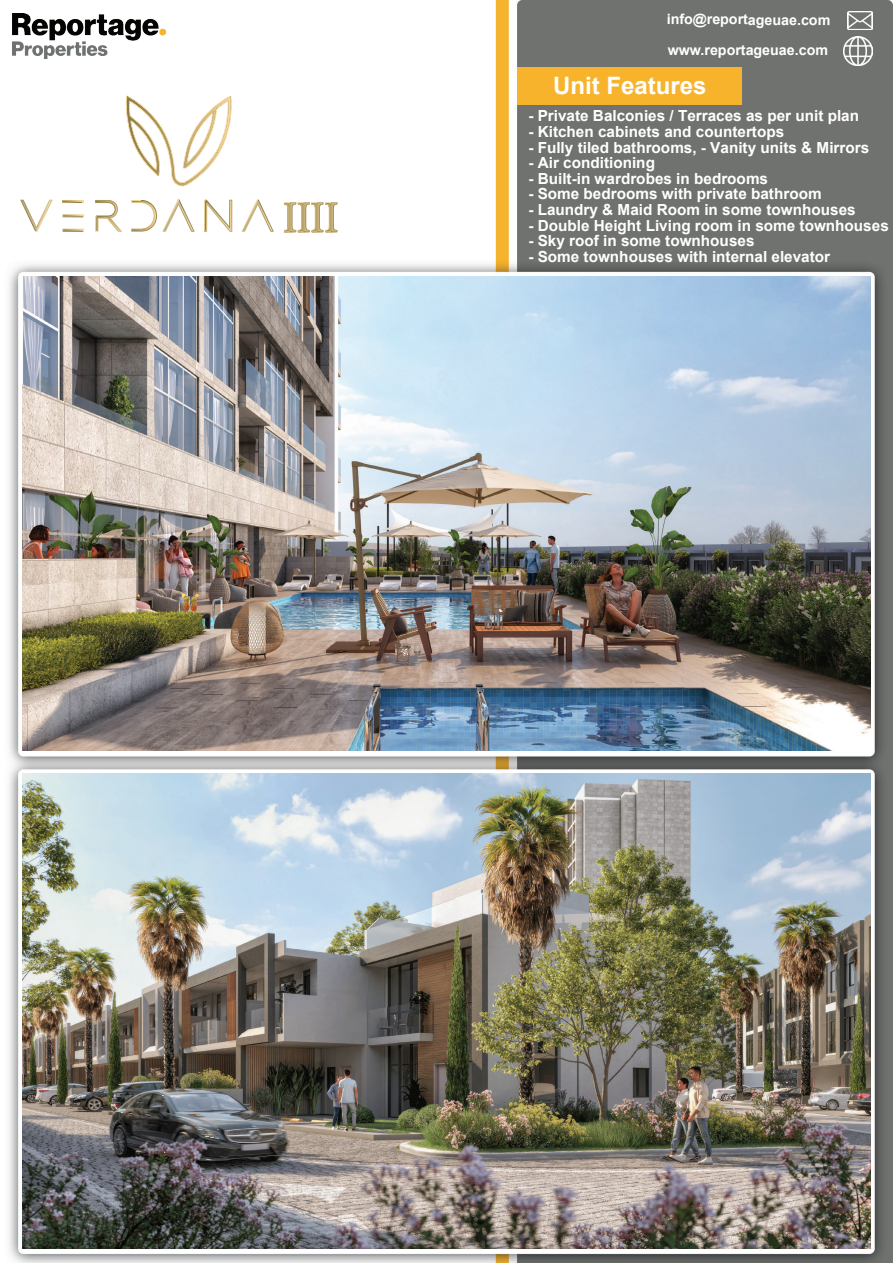
<style>
.page{position:relative;width:893px;height:1263px;background:#fff}
.page>*{position:absolute;margin:0;border:0;box-sizing:border-box;transform-origin:0 0}
.t1{font:700 24px "Arial";color:#fff}
.t2{font:700 15.3px "Arial";color:#fff}
.t3{font:700 14.25px/30.5px "Arial";color:#fff}
</style>
<div class="page">
<img style="left:9px;top:0;width:884px;height:1263px">
<img style="left:12px;top:14px;width:154px;height:44px">
<img style="left:847px;top:11px;width:25px;height:19px">
<img style="left:843px;top:36px;width:29px;height:29px">
<div style="left:517px;top:67px;width:224px;height:37px;background:#f7b32c"></div>
<img style="left:23px;top:276px;width:847px;height:474px">
<img style="left:23px;top:774px;width:847px;height:474px">
<hr style="left:126px;top:96px;width:1px;height:91px;background:#8a7c46">
<hr style="left:127px;top:96px;width:1px;height:91px;background:#8a7e48">
<hr style="left:128px;top:96px;width:1px;height:91px;background:#8b7e48">
<hr style="left:129px;top:96px;width:1px;height:91px;background:#8b7f49">
<hr style="left:130px;top:96px;width:1px;height:91px;background:#8d7f49">
<hr style="left:131px;top:96px;width:1px;height:91px;background:#8e7f4a">
<hr style="left:132px;top:96px;width:1px;height:91px;background:#8f814a">
<hr style="left:133px;top:96px;width:1px;height:91px;background:#90824b">
<hr style="left:134px;top:96px;width:1px;height:91px;background:#91824c">
<hr style="left:135px;top:96px;width:1px;height:91px;background:#91834c">
<hr style="left:136px;top:96px;width:1px;height:91px;background:#92844e">
<hr style="left:137px;top:96px;width:1px;height:91px;background:#92844f">
<hr style="left:138px;top:96px;width:1px;height:91px;background:#94854f">
<hr style="left:139px;top:96px;width:1px;height:91px;background:#95864f">
<hr style="left:140px;top:96px;width:1px;height:91px;background:#968750">
<hr style="left:141px;top:96px;width:1px;height:91px;background:#978852">
<hr style="left:142px;top:96px;width:1px;height:91px;background:#988852">
<hr style="left:143px;top:96px;width:1px;height:91px;background:#998953">
<hr style="left:144px;top:96px;width:1px;height:91px;background:#998954">
<hr style="left:145px;top:96px;width:1px;height:91px;background:#9a8a55">
<hr style="left:146px;top:96px;width:1px;height:91px;background:#9b8b54">
<hr style="left:147px;top:96px;width:1px;height:91px;background:#9c8c55">
<hr style="left:148px;top:96px;width:1px;height:91px;background:#9d8c57">
<hr style="left:149px;top:96px;width:1px;height:91px;background:#9e8d58">
<hr style="left:150px;top:96px;width:1px;height:91px;background:#9e8e57">
<hr style="left:151px;top:96px;width:1px;height:91px;background:#9f8f59">
<hr style="left:152px;top:96px;width:1px;height:91px;background:#a19059">
<hr style="left:153px;top:96px;width:1px;height:91px;background:#a2905a">
<hr style="left:154px;top:96px;width:1px;height:91px;background:#a3905a">
<hr style="left:155px;top:96px;width:1px;height:91px;background:#a4925c">
<hr style="left:156px;top:96px;width:1px;height:91px;background:#a5935d">
<hr style="left:157px;top:96px;width:1px;height:91px;background:#a6935d">
<hr style="left:158px;top:96px;width:1px;height:91px;background:#a6945d">
<hr style="left:159px;top:96px;width:1px;height:91px;background:#a7955e">
<hr style="left:160px;top:96px;width:1px;height:91px;background:#a9975f">
<hr style="left:161px;top:96px;width:1px;height:91px;background:#a99761">
<hr style="left:162px;top:96px;width:1px;height:91px;background:#ab9861">
<hr style="left:163px;top:96px;width:1px;height:91px;background:#ac9862">
<hr style="left:164px;top:96px;width:1px;height:91px;background:#ad9a63">
<hr style="left:165px;top:96px;width:1px;height:91px;background:#ae9b64">
<hr style="left:166px;top:96px;width:1px;height:91px;background:#ae9c64">
<hr style="left:167px;top:96px;width:1px;height:91px;background:#af9b64">
<hr style="left:168px;top:96px;width:1px;height:91px;background:#b19d65">
<hr style="left:169px;top:96px;width:1px;height:91px;background:#b29f68">
<hr style="left:170px;top:96px;width:1px;height:91px;background:#b39f68">
<hr style="left:171px;top:96px;width:1px;height:91px;background:#b4a067">
<hr style="left:172px;top:96px;width:1px;height:91px;background:#b5a069">
<hr style="left:173px;top:96px;width:1px;height:91px;background:#b5a16a">
<hr style="left:174px;top:96px;width:1px;height:91px;background:#b8a26a">
<hr style="left:175px;top:96px;width:1px;height:91px;background:#b9a36b">
<hr style="left:176px;top:96px;width:1px;height:91px;background:#b8a36b">
<hr style="left:177px;top:96px;width:1px;height:91px;background:#baa56d">
<hr style="left:178px;top:96px;width:1px;height:91px;background:#bba66f">
<hr style="left:179px;top:96px;width:1px;height:91px;background:#bca670">
<hr style="left:180px;top:96px;width:1px;height:91px;background:#bda771">
<hr style="left:181px;top:96px;width:1px;height:91px;background:#bfa971">
<hr style="left:182px;top:96px;width:1px;height:91px;background:#c0a971">
<hr style="left:183px;top:96px;width:1px;height:91px;background:#c0aa72">
<hr style="left:184px;top:96px;width:1px;height:91px;background:#c1ab73">
<hr style="left:185px;top:96px;width:1px;height:91px;background:#c2ac75">
<hr style="left:186px;top:96px;width:1px;height:91px;background:#c3ad74">
<hr style="left:187px;top:96px;width:1px;height:91px;background:#c5ad75">
<hr style="left:188px;top:96px;width:1px;height:91px;background:#c5ae76">
<hr style="left:189px;top:96px;width:1px;height:91px;background:#c6af77">
<hr style="left:190px;top:96px;width:1px;height:91px;background:#c7b078">
<hr style="left:191px;top:96px;width:1px;height:91px;background:#c8b179">
<hr style="left:192px;top:96px;width:1px;height:91px;background:#c9b279">
<hr style="left:193px;top:96px;width:1px;height:91px;background:#cab37a">
<hr style="left:194px;top:96px;width:1px;height:91px;background:#cbb47b">
<hr style="left:195px;top:96px;width:1px;height:91px;background:#cdb57c">
<hr style="left:196px;top:96px;width:1px;height:91px;background:#cdb67d">
<hr style="left:197px;top:96px;width:1px;height:91px;background:#ceb77e">
<hr style="left:198px;top:96px;width:1px;height:91px;background:#d0b97f">
<hr style="left:199px;top:96px;width:1px;height:91px;background:#d1b87f">
<hr style="left:200px;top:96px;width:1px;height:91px;background:#d2ba80">
<hr style="left:201px;top:96px;width:1px;height:91px;background:#d3ba81">
<hr style="left:202px;top:96px;width:1px;height:91px;background:#d4bb82">
<hr style="left:203px;top:96px;width:1px;height:91px;background:#d5bc83">
<hr style="left:204px;top:96px;width:1px;height:91px;background:#d5bd84">
<hr style="left:205px;top:96px;width:1px;height:91px;background:#d7bd85">
<hr style="left:206px;top:96px;width:1px;height:91px;background:#d8bf85">
<hr style="left:207px;top:96px;width:1px;height:91px;background:#d9bf86">
<hr style="left:208px;top:96px;width:1px;height:91px;background:#dbc087">
<hr style="left:209px;top:96px;width:1px;height:91px;background:#dcc188">
<hr style="left:210px;top:96px;width:1px;height:91px;background:#dcc288">
<hr style="left:211px;top:96px;width:1px;height:91px;background:#ddc38a">
<hr style="left:212px;top:96px;width:1px;height:91px;background:#dfc48a">
<hr style="left:213px;top:96px;width:1px;height:91px;background:#dfc68c">
<hr style="left:214px;top:96px;width:1px;height:91px;background:#e1c68c">
<hr style="left:215px;top:96px;width:1px;height:91px;background:#e2c88d">
<hr style="left:216px;top:96px;width:1px;height:91px;background:#e5c990">
<hr style="left:217px;top:96px;width:1px;height:91px;background:#e8cc91">
<hr style="left:218px;top:96px;width:1px;height:91px;background:#e9cd93">
<hr style="left:219px;top:96px;width:1px;height:91px;background:#eace93">
<hr style="left:220px;top:96px;width:1px;height:91px;background:#ebcf94">
<hr style="left:221px;top:96px;width:1px;height:91px;background:#edd096">
<hr style="left:222px;top:96px;width:1px;height:91px;background:#eed196">
<hr style="left:223px;top:96px;width:1px;height:91px;background:#efd297">
<hr style="left:224px;top:96px;width:1px;height:91px;background:#f1d498">
<hr style="left:225px;top:96px;width:1px;height:91px;background:#f2d59b">
<hr style="left:226px;top:96px;width:1px;height:91px;background:#f4d69b">
<hr style="left:227px;top:96px;width:1px;height:91px;background:#f5d79d">
<hr style="left:228px;top:96px;width:1px;height:91px;background:#f7d99e">
<hr style="left:229px;top:96px;width:1px;height:91px;background:#f9da9f">
<hr style="left:230px;top:96px;width:1px;height:91px;background:#fadba0">
<hr style="left:231px;top:96px;width:1px;height:91px;background:#fadba0">
<svg style="left:126px;top:96px;width:106px;height:90px;background:#f5f0e4"></svg>
<svg style="left:20px;top:200px;width:33px;height:32px"></svg>
<svg style="left:62px;top:200px;width:22px;height:3px"></svg>
<svg style="left:62px;top:214px;width:22px;height:3px"></svg>
<svg style="left:62px;top:229px;width:22px;height:3px"></svg>
<svg style="left:95px;top:200px;width:27px;height:32px"></svg>
<svg style="left:131px;top:200px;width:64px;height:32px"></svg>
<hr style="left:232px;top:200px;width:1px;height:31px;background:#fadba0">
<svg style="left:204px;top:200px;width:28px;height:32px"></svg>
<svg style="left:242px;top:200px;width:32px;height:32px"></svg>
<svg style="left:284px;top:202px;width:54px;height:30px"></svg>
<p class="t3" style="left:667px;top:4px;width:165px">info@reportageuae.com www.reportageuae.com</p>
<h1 class="t1" style="left:553px;top:69px;width:155px">Unit Features</h1>
<p class="t2" style="left:528px;top:105px;width:332px">- Private Balconies / Terraces as per unit plan</p>
<p class="t2" style="left:528px;top:121px;width:257px">- Kitchen cabinets and countertops</p>
<p class="t2" style="left:528px;top:136px;width:342px">- Fully tiled bathrooms, - Vanity units &amp; Mirrors</p>
<p class="t2" style="left:528px;top:152px;width:128px">- Air conditioning</p>
<p class="t2" style="left:528px;top:168px;width:241px">- Built-in wardrobes in bedrooms</p>
<p class="t2" style="left:528px;top:183px;width:295px">- Some bedrooms with private bathroom</p>
<p class="t2" style="left:528px;top:199px;width:329px">- Laundry &amp; Maid Room in some townhouses</p>
<p class="t2" style="left:528px;top:214px;width:362px">- Double Height Living room in some townhouses</p>
<p class="t2" style="left:528px;top:230px;width:228px">- Sky roof in some townhouses</p>
<p class="t2" style="left:528px;top:246px;width:303px">- Some townhouses with internal elevator</p>
</div>
